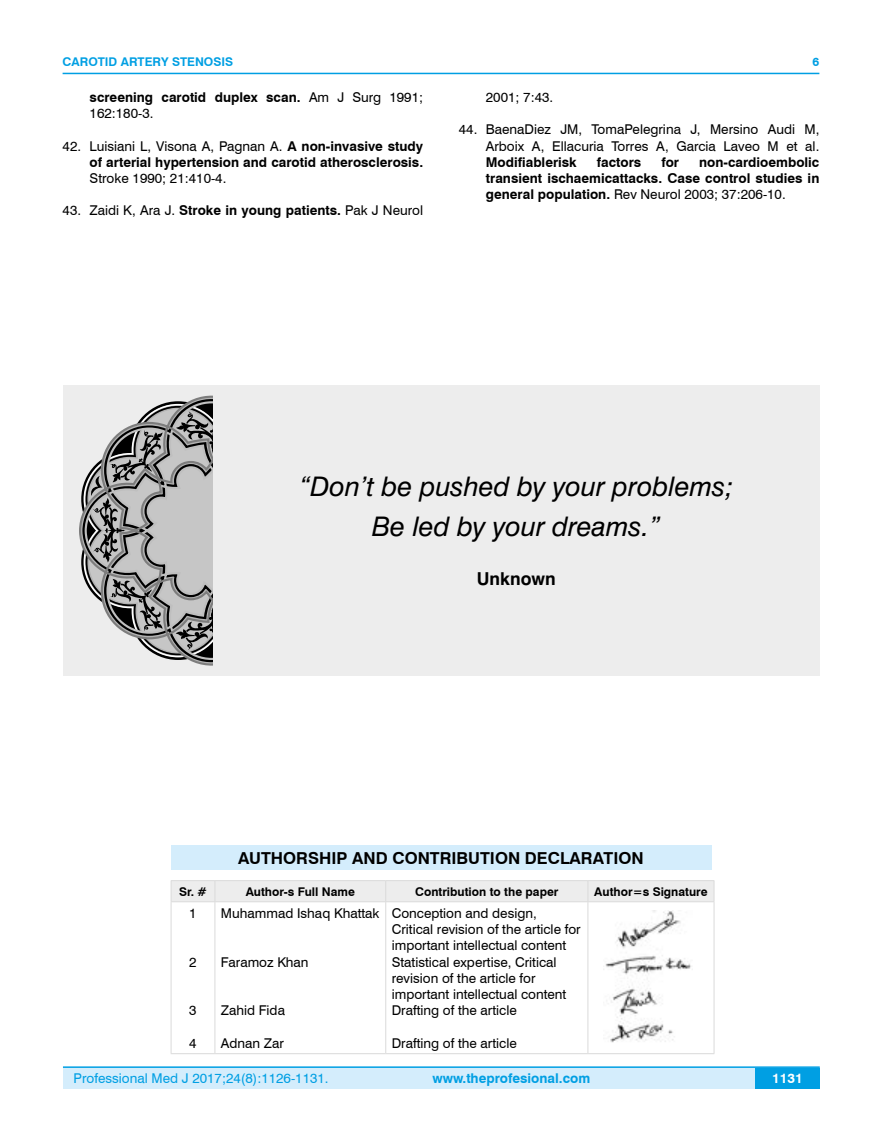
<style>
.page{position:relative;width:882px;height:1145px;background:#fff}
.page>*{position:absolute;margin:0;border:0;box-sizing:border-box;transform-origin:0 0}
.t1{font:italic 27px/40.5px "Swiss 721 BT";color:#000;text-align:center}
.t2{font:700 17.7px "Swiss 721 BT";color:#000}
.t3{font:700 16.5px "Swiss 721 BT";color:#000}
.t4{font:13.5px/16.2px "Swiss 721 BT";color:#000}
.t5{font:700 13.5px/16.2px "Swiss 721 BT";color:#000}
.t6{font:13.5px "Swiss 721 BT";color:#009fe3}
.t7{font:700 13.5px "Swiss 721 BT";color:#009fe3}
.t8{font:700 13.5px "Swiss 721 BT";color:#fff}
.t9{font:700 12px "Swiss 721 BT";color:#000}
.t10{font:700 12px "Swiss 721 BT";color:#009fe3}
.s1{font-weight:400}
.s2{font-weight:700}
</style>
<div class="page">
<div style="left:63px;top:1067px;width:756px;height:21px;background:#d4edfc"></div>
<hr style="left:63px;top:1066px;width:756px;height:2px;background:#009fe3">
<div style="left:754px;top:1068px;width:65px;height:20px;background:#009fe3"></div>
<hr style="left:63px;top:73px;width:756px;height:1px;background:#009fe3">
<div style="left:171px;top:845px;width:540px;height:24px;background:#d4edfc"></div>
<div style="left:171px;top:880px;width:543px;height:21px;background:#ededed"></div>
<hr style="left:171px;top:901px;width:44px;height:1px;background:#dadada">
<hr style="left:171px;top:902px;width:1px;height:151px;background:#dadada">
<hr style="left:215px;top:901px;width:170px;height:1px;background:#dadada">
<hr style="left:214px;top:902px;width:1px;height:151px;background:#dadada">
<hr style="left:385px;top:901px;width:202px;height:1px;background:#dadada">
<hr style="left:385px;top:902px;width:1px;height:151px;background:#dadada">
<hr style="left:587px;top:901px;width:127px;height:1px;background:#dadada">
<hr style="left:587px;top:902px;width:1px;height:151px;background:#dadada">
<hr style="left:713px;top:902px;width:1px;height:151px;background:#dadada">
<hr style="left:171px;top:1053px;width:44px;height:1px;background:#dadada">
<hr style="left:215px;top:1053px;width:170px;height:1px;background:#dadada">
<hr style="left:385px;top:1053px;width:202px;height:1px;background:#dadada">
<hr style="left:587px;top:1053px;width:127px;height:1px;background:#dadada">
<img style="left:603px;top:910px;width:88px;height:133px">
<div style="left:63px;top:385px;width:756px;height:291px;background:#ededed"></div>
<svg style="left:79px;top:395px;width:134px;height:271px"></svg>
<svg style="left:176px;top:411px;width:37px;height:43px;background:#7f7f7f"></svg>
<svg style="left:110px;top:579px;width:52px;height:52px;background:#767676"></svg>
<svg style="left:175px;top:607px;width:38px;height:43px;background:#7f7f7f"></svg>
<svg style="left:89px;top:430px;width:73px;height:132px;background:#8e8e8e"></svg>
<p class="t10" style="left:63px;top:53px;width:172px">CAROTID ARTERY STENOSIS</p>
<p class="t5" style="left:90px;top:89px;width:335px">screening carotid duplex scan. <span class="s1">Am J Surg 1991;<br>162:180-3.</span></p>
<p class="t5" style="left:63px;top:137px;width:362px;text-align:right"><span class="s1">42. Luisiani L, Visona A, Pagnan A.</span> A non-invasive study of arterial hypertension and carotid atherosclerosis.</p>
<p class="t4" style="left:90px;top:170px;width:138px">Stroke 1990; 21:410-4.</p>
<p class="t4" style="left:63px;top:202px;width:362px">43. Zaidi K, Ara J. <span class="s2">Stroke in young patients.</span> Pak J Neurol</p>
<p class="t10" style="left:812px;top:53px;width:8px">6</p>
<p class="t4" style="left:485px;top:89px;width:69px">2001; 7:43.</p>
<p class="t4" style="left:458px;top:121px;width:362px;text-align:right">44. BaenaDiez JM, TomaPelegrina J, Mersino Audi M,<br>Arboix A, Ellacuria Torres A, Garcia Laveo M et al.</p>
<p class="t5" style="left:485px;top:153px;width:92px">Modifiablerisk</p>
<p class="t5" style="left:596px;top:153px;width:46px">factors</p>
<p class="t5" style="left:661px;top:153px;width:19px">for</p>
<p class="t5" style="left:485px;top:153px;width:335px;text-align:justify;text-indent:213px">non-cardioembolic transient ischaemicattacks. Case control studies in general population. <span class="s1">Rev Neurol 2003; 37:206-10.</span></p>
<h1 class="t1" style="left:299px;top:465px;width:435px">“Don’t be pushed by your problems;<br>Be led by your dreams.”</h1>
<h2 class="t2" style="left:476px;top:566px;width:80px">Unknown</h2>
<p class="t3" style="left:238px;top:846px;width:406px">AUTHORSHIP AND CONTRIBUTION DECLARATION</p>
<p class="t9" style="left:179px;top:883px;width:29px">Sr. #</p>
<p class="t9" style="left:245px;top:883px;width:111px">Author-s Full Name</p>
<p class="t9" style="left:415px;top:883px;width:145px">Contribution to the paper</p>
<p class="t9" style="left:594px;top:883px;width:115px">Author=s Signature</p>
<p class="t4" style="left:189px;top:904px;width:9px">1</p>
<p class="t4" style="left:189px;top:953px;width:9px">2</p>
<p class="t4" style="left:189px;top:1001px;width:9px">3</p>
<p class="t4" style="left:189px;top:1034px;width:9px">4</p>
<p class="t4" style="left:391px;top:904px;width:190px">Conception and design,<br>Critical revision of the article for important intellectual content<br>Statistical expertise, Critical revision of the article for important intellectual content<br>Drafting of the article</p>
<p class="t4" style="left:391px;top:1034px;width:126px">Drafting of the article</p>
<p class="t4" style="left:221px;top:904px;width:160px">Muhammad Ishaq Khattak</p>
<p class="t4" style="left:221px;top:953px;width:89px">Faramoz Khan</p>
<p class="t4" style="left:221px;top:1001px;width:66px">Zahid Fida</p>
<p class="t4" style="left:221px;top:1034px;width:64px">Adnan Zar</p>
<p class="t6" style="left:74px;top:1069px;width:256px">Professional Med J 2017;24(8):1126-1131.</p>
<p class="t7" style="left:432px;top:1069px;width:159px">www.theprofesional.com</p>
<p class="t8" style="left:771px;top:1069px;width:32px">1131</p>
</div>
